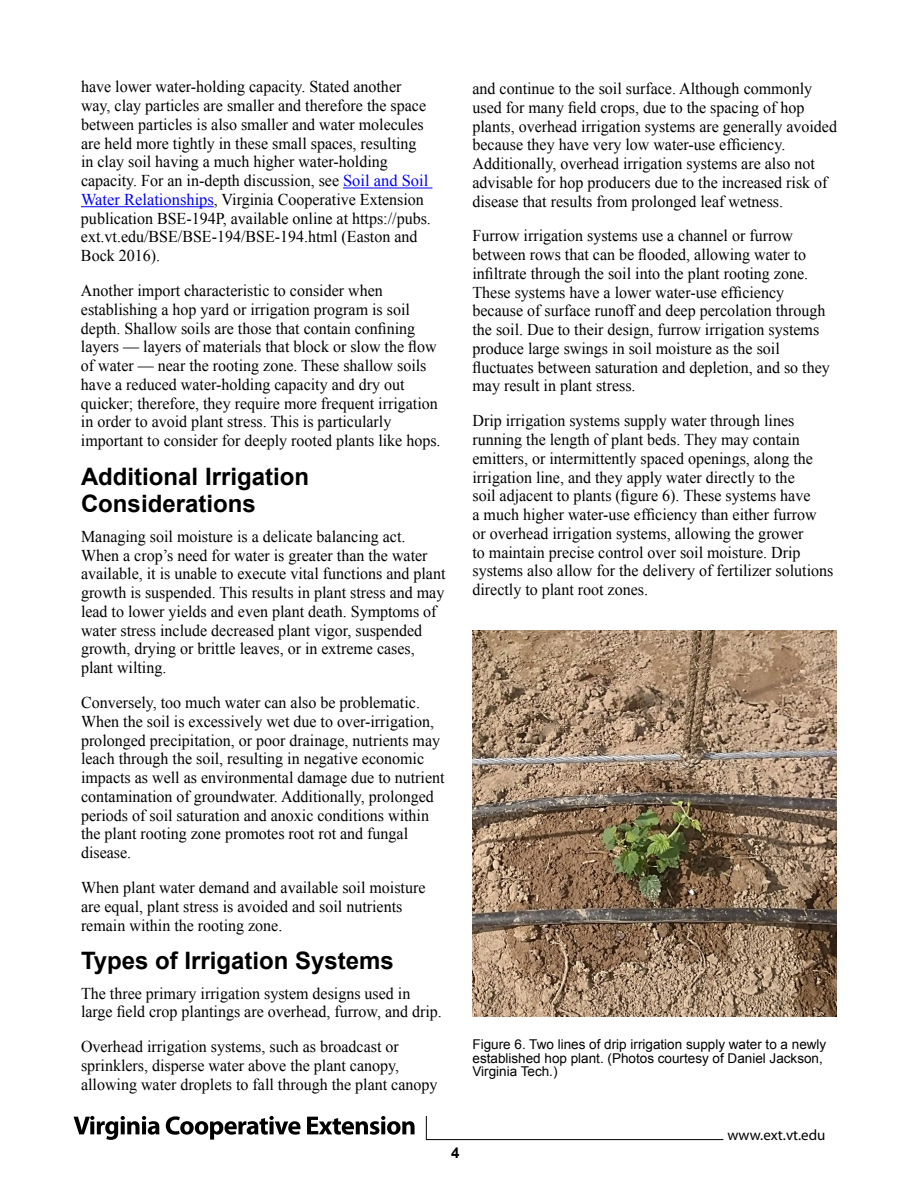
<style>
.page{position:relative;width:918px;height:1188px;background:#fff}
.page>*{position:absolute;margin:0;border:0;box-sizing:border-box;transform-origin:0 0}
.Header_1{font:700 24px/27.8px "Arial";color:#000}
.Body_Text{font:16.5px/18.8px "Times New Roman";color:#000}
.t1{font:15px "Myriad Pro";color:#000}
.t2{font:700 15px "Arial";color:#000}
.t3{font:13.5px/13.5px "Arial";color:#000}
.s1{color:#00f}
</style>
<div class="page">
<hr style="left:343px;top:188px;width:89px;height:1px;background:#00f">
<hr style="left:81px;top:206px;width:133px;height:1px;background:#00f">
<img style="left:472px;top:630px;width:365px;height:387px">
<svg style="left:74px;top:1116px;width:86px;height:24px"></svg>
<svg style="left:166px;top:1116px;width:135px;height:24px"></svg>
<svg style="left:307px;top:1116px;width:108px;height:19px"></svg>
<svg style="left:426px;top:1115px;width:298px;height:25px"></svg>
<p class="Body_Text" style="left:81px;top:77px;width:351px">have lower water-holding capacity. Stated another way, clay particles are smaller and therefore the space between particles is also smaller and water molecules are held more tightly in these small spaces, resulting in clay soil having a much higher water-holding capacity. For an in-depth discussion, see <span class="s1">Soil and Soil Water Relationships</span>, Virginia Cooperative Extension publication BSE-194P, available online at https://pubs. ext.vt.edu/BSE/BSE-194/BSE-194.html (Easton and Bock 2016).</p>
<p class="Body_Text" style="left:81px;top:281px;width:361px">Another import characteristic to consider when establishing a hop yard or irrigation program is soil depth. Shallow soils are those that contain confining layers — layers of materials that block or slow the flow of water — near the rooting zone. These shallow soils have a reduced water-holding capacity and dry out quicker; therefore, they require more frequent irrigation in order to avoid plant stress. This is particularly important to consider for deeply rooted plants like hops.</p>
<h2 class="Header_1" style="left:81px;top:463px;width:230px">Additional Irrigation<br>Considerations</h2>
<p class="Body_Text" style="left:81px;top:527px;width:366px">Managing soil moisture is a delicate balancing act.<br>When a crop’s need for water is greater than the water available, it is unable to execute vital functions and plant growth is suspended. This results in plant stress and may lead to lower yields and even plant death. Symptoms of water stress include decreased plant vigor, suspended growth, drying or brittle leaves, or in extreme cases, plant wilting.</p>
<p class="Body_Text" style="left:81px;top:693px;width:365px">Conversely, too much water can also be problematic.<br>When the soil is excessively wet due to over-irrigation, prolonged precipitation, or poor drainage, nutrients may leach through the soil, resulting in negative economic impacts as well as environmental damage due to nutrient contamination of groundwater. Additionally, prolonged periods of soil saturation and anoxic conditions within the plant rooting zone promotes root rot and fungal disease.</p>
<p class="Body_Text" style="left:81px;top:878px;width:346px">When plant water demand and available soil moisture are equal, plant stress is avoided and soil nutrients remain within the rooting zone.</p>
<h2 class="Header_1" style="left:81px;top:948px;width:314px">Types of Irrigation Systems</h2>
<p class="Body_Text" style="left:81px;top:984px;width:362px">The three primary irrigation system designs used in large field crop plantings are overhead, furrow, and drip.</p>
<p class="Body_Text" style="left:81px;top:1037px;width:358px">Overhead irrigation systems, such as broadcast or sprinklers, disperse water above the plant canopy, allowing water droplets to fall through the plant canopy</p>
<p class="Body_Text" style="left:472px;top:79px;width:366px">and continue to the soil surface. Although commonly used for many field crops, due to the spacing of hop plants, overhead irrigation systems are generally avoided because they have very low water-use efficiency.<br>Additionally, overhead irrigation systems are also not advisable for hop producers due to the increased risk of disease that results from prolonged leaf wetness.</p>
<p class="Body_Text" style="left:472px;top:226px;width:359px">Furrow irrigation systems use a channel or furrow between rows that can be flooded, allowing water to infiltrate through the soil into the plant rooting zone.<br>These systems have a lower water-use efficiency because of surface runoff and deep percolation through the soil. Due to their design, furrow irrigation systems produce large swings in soil moisture as the soil fluctuates between saturation and depletion, and so they may result in plant stress.</p>
<p class="Body_Text" style="left:472px;top:411px;width:362px">Drip irrigation systems supply water through lines running the length of plant beds. They may contain emitters, or intermittently spaced openings, along the irrigation line, and they apply water directly to the<br>soil adjacent to plants (figure 6). These systems have<br>a much higher water-use efficiency than either furrow or overhead irrigation systems, allowing the grower<br>to maintain precise control over soil moisture. Drip systems also allow for the delivery of fertilizer solutions directly to plant root zones.</p>
<p class="t3" style="left:472px;top:1038px;width:355px">Figure 6. Two lines of drip irrigation supply water to a newly established hop plant. (Photos courtesy of Daniel Jackson,<br>Virginia Tech.)</p>
<p class="t2" style="left:451px;top:1143px;width:10px">4</p>
<p class="t1" style="left:727px;top:1126px;width:100px">www.ext.vt.edu</p>
</div>
